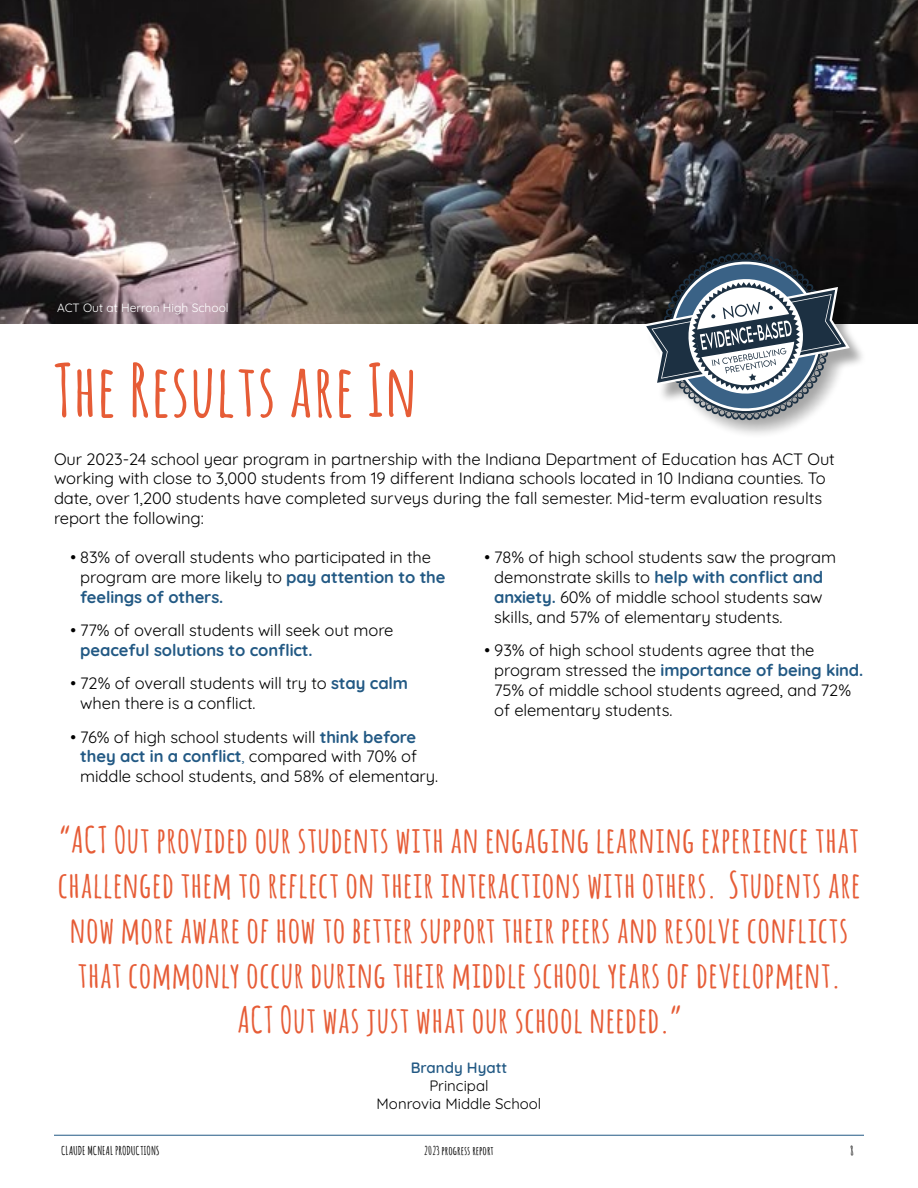
<style>
.page{position:relative;width:918px;height:1188px;background:#fff}
.page>*{position:absolute;margin:0;border:0;box-sizing:border-box;transform-origin:0 0}
.t1{font:700 72px "Amatic";letter-spacing:.05em;color:#e65c36}
.t2{font:700 36px/45px "Amatic";letter-spacing:.05em;color:#e65c36;text-align:center}
.t3{font:16.5px/19.8px "Quicksand";letter-spacing:-.005em;color:#000}
.t4{font:700 16.5px "Quicksand";letter-spacing:-.005em;color:#225984}
.t5{font:15px/18px "Quicksand";color:#000;text-align:center}
.t6{font:600 15px "Quicksand";color:#225984}
.t7{font:700 12px "Amatic";letter-spacing:.05em;color:#000}
.t8{font:12px "Quicksand";color:#fff}
.s1{font-weight:700;color:#225984}
.s2{color:#225984}
</style>
<div class="page">
<hr style="left:54px;top:1135px;width:810px;height:1px;background:#225984">
<img style="left:0;top:0;width:918px;height:324px">
<div style="left:646px;top:255px;width:221px;height:183px;background:#000;opacity:.35"></div>
<svg style="left:642px;top:252px;width:208px;height:168px"></svg>
<p class="t8" style="left:57px;top:298px;width:173px">ACT Out at Herron High School</p>
<h1 class="t1" style="left:54px;top:339px;width:363px">The Results are In</h1>
<p class="t3" style="left:54px;top:447px;width:782px">Our 2023-24 school year program in partnership with the Indiana Department of Education has ACT Out working with close to 3,000 students from 19 different Indiana schools located in 10 Indiana counties. To date, over 1,200 students have completed surveys during the fall semester. Mid-term evaluation results report the following:</p>
<p class="t3" style="left:80px;top:546px;width:367px;text-indent:-10px">• 83% of overall students who participated in the program are more likely to <span class="s1">pay attention to the feelings of others.</span></p>
<p class="t3" style="left:70px;top:619px;width:325px">• 77% of overall students will seek out more</p>
<p class="t4" style="left:80px;top:637px;width:234px">peaceful solutions to conflict.</p>
<p class="t3" style="left:80px;top:672px;width:329px;text-indent:-10px">• 72% of overall students will try to <span class="s1">stay calm </span>when there is a conflict.</p>
<p class="t3" style="left:80px;top:725px;width:359px;text-indent:-10px">• 76% of high school students will <span class="s1">think before they act in a conflict</span><span class="s2">,</span> compared with 70% of middle school students, and 58% of elementary.</p>
<p class="t3" style="left:494px;top:546px;width:343px;text-indent:-10px">• 78% of high school students saw the program demonstrate skills to <span class="s1">help with conflict and anxiety.</span> 60% of middle school students saw skills, and 57% of elementary students.</p>
<p class="t3" style="left:494px;top:639px;width:370px;text-indent:-10px">• 93% of high school students agree that the program stressed the <span class="s1">importance of being kind.<br></span>75% of middle school students agreed, and 72% of elementary students.</p>
<p class="t2" style="left:59px;top:816px;width:803px">“ACT Out provided our students with an engaging learning experience that challenged them to reflect on their interactions with others. Students are now more aware of how to better support their peers and resolve conflicts that commonly occur during their middle school years of development.<br>ACT Out was just what our school needed.”</p>
<p class="t6" style="left:411px;top:1055px;width:98px">Brandy Hyatt</p>
<p class="t5" style="left:377px;top:1075px;width:166px">Principal<br>Monrovia Middle School</p>
<p class="t7" style="left:62px;top:1142px;width:99px">CLAUDE MCNEAL PRODUCTIONS</p>
<p class="t7" style="left:425px;top:1142px;width:70px">2023 progress report</p>
<p class="t7" style="left:850px;top:1142px;width:5px">8</p>
</div>
